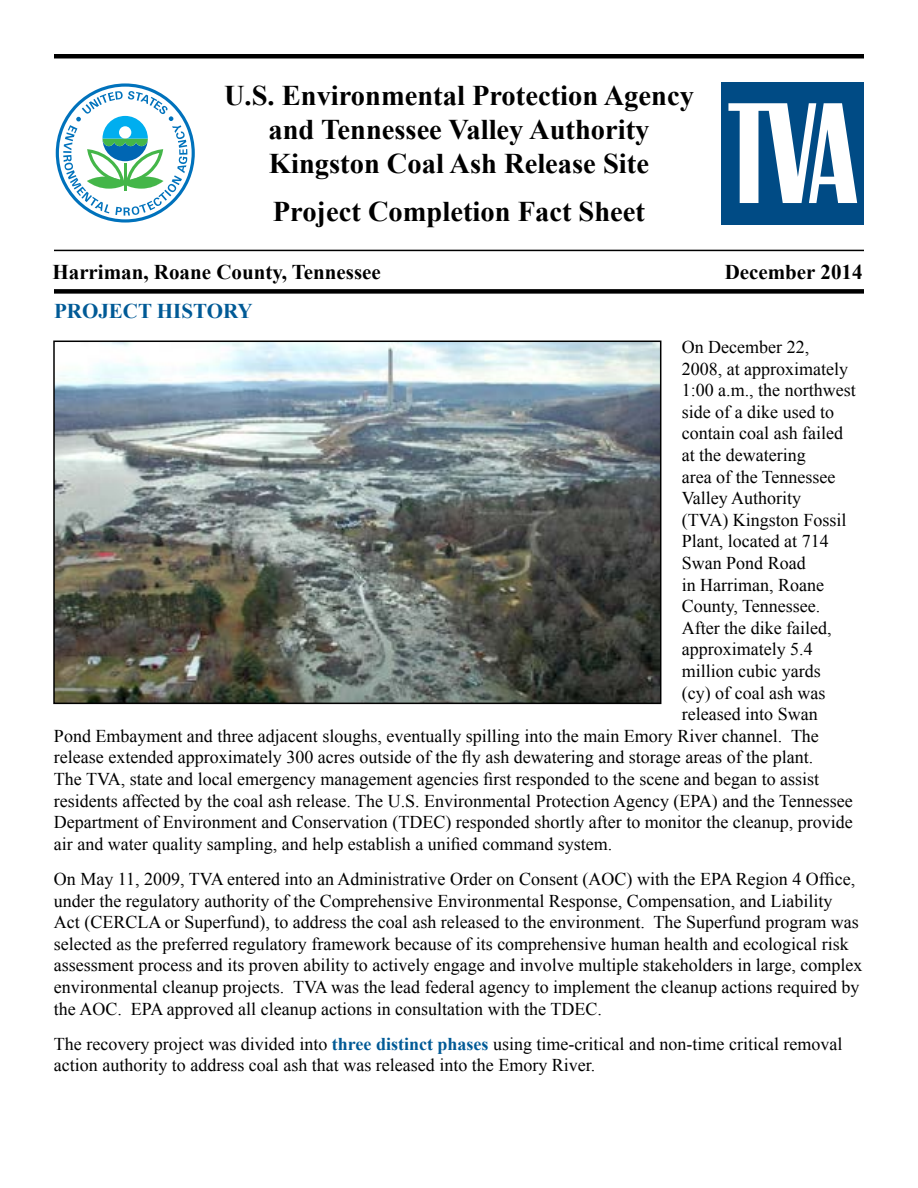
<style>
.page{position:relative;width:918px;height:1188px;background:#fff}
.page>*{position:absolute;margin:0;border:0;box-sizing:border-box;transform-origin:0 0}
.t1{font:700 28.5px/34.2px "Times New Roman";color:#000;text-align:center}
.t2{font:700 21px "Times New Roman";color:#000}
.t3{font:700 21px "Times New Roman";color:#005a96}
.t4{font:18px/21.6px "Times New Roman";color:#000}
.s1{font-weight:700;color:#005a96}
</style>
<div class="page">
<svg style="left:56px;top:83px;width:139px;height:140px"></svg>
<div style="left:721px;top:82px;width:143px;height:142px;background:#004b85"></div>
<svg style="left:728px;top:103px;width:129px;height:100px"></svg>
<hr style="left:54px;top:250px;width:810px;height:1px;background:#000">
<div style="left:54px;top:289px;width:810px;height:5px;background:#000"></div>
<hr style="left:54px;top:54px;width:810px;height:4px;background:#000">
<img style="left:56px;top:344px;width:602px;height:357px">
<div style="left:53px;top:341px;width:608px;height:363px;border:2px solid #000"></div>
<h1 class="t1" style="left:224px;top:77px;width:471px">U.S. Environmental Protection Agency and Tennessee Valley Authority<br>Kingston Coal Ash Release Site</h1>
<h1 class="t1" style="left:273px;top:193px;width:374px">Project Completion Fact Sheet</h1>
<p class="t2" style="left:52px;top:257px;width:330px">Harriman, Roane County, Tennessee</p>
<p class="t2" style="left:725px;top:257px;width:139px">December 2014</p>
<p class="t3" style="left:54px;top:296px;width:200px">PROJECT HISTORY</p>
<p class="t4" style="left:682px;top:336px;width:129px">On December 22,</p>
<p class="t4" style="left:682px;top:358px;width:168px">2008, at approximately</p>
<p class="t4" style="left:682px;top:379px;width:175px">1:00 a.m., the northwest</p>
<p class="t4" style="left:682px;top:401px;width:154px">side of a dike used to</p>
<p class="t4" style="left:682px;top:422px;width:163px">contain coal ash failed</p>
<p class="t4" style="left:682px;top:444px;width:125px">at the dewatering</p>
<p class="t4" style="left:682px;top:466px;width:155px">area of the Tennessee</p>
<p class="t4" style="left:682px;top:487px;width:121px">Valley Authority</p>
<p class="t4" style="left:682px;top:509px;width:166px">(TVA) Kingston Fossil</p>
<p class="t4" style="left:682px;top:530px;width:148px">Plant, located at 714</p>
<p class="t4" style="left:682px;top:552px;width:126px">Swan Pond Road</p>
<p class="t4" style="left:682px;top:574px;width:144px">in Harriman, Roane</p>
<p class="t4" style="left:682px;top:595px;width:140px">County, Tennessee.</p>
<p class="t4" style="left:682px;top:617px;width:151px">After the dike failed,</p>
<p class="t4" style="left:682px;top:638px;width:132px">approximately 5.4</p>
<p class="t4" style="left:682px;top:660px;width:140px">million cubic yards</p>
<p class="t4" style="left:682px;top:682px;width:145px">(cy) of coal ash was</p>
<p class="t4" style="left:682px;top:703px;width:137px">released into Swan</p>
<p class="t4" style="left:54px;top:725px;width:766px">Pond Embayment and three adjacent sloughs, eventually spilling into the main Emory River channel. The</p>
<p class="t4" style="left:54px;top:746px;width:761px">release extended approximately 300 acres outside of the fly ash dewatering and storage areas of the plant.</p>
<p class="t4" style="left:54px;top:768px;width:767px">The TVA, state and local emergency management agencies first responded to the scene and began to assist</p>
<p class="t4" style="left:54px;top:790px;width:800px">residents affected by the coal ash release. The U.S. Environmental Protection Agency (EPA) and the Tennessee</p>
<p class="t4" style="left:54px;top:811px;width:800px">Department of Environment and Conservation (TDEC) responded shortly after to monitor the cleanup, provide</p>
<p class="t4" style="left:54px;top:833px;width:560px">air and water quality sampling, and help establish a unified command system.</p>
<p class="t4" style="left:54px;top:868px;width:810px">On May 11, 2009, TVA entered into an Administrative Order on Consent (AOC) with the EPA Region 4 Office, under the regulatory authority of the Comprehensive Environmental Response, Compensation, and Liability Act (CERCLA or Superfund), to address the coal ash released to the environment. The Superfund program was selected as the preferred regulatory framework because of its comprehensive human health and ecological risk assessment process and its proven ability to actively engage and involve multiple stakeholders in large, complex environmental cleanup projects. TVA was the lead federal agency to implement the cleanup actions required by the AOC. EPA approved all cleanup actions in consultation with the TDEC.</p>
<p class="t4" style="left:54px;top:1033px;width:790px">The recovery project was divided into <span class="s1">three distinct phases</span> using time-critical and non-time critical removal action authority to address coal ash that was released into the Emory River.</p>
</div>
